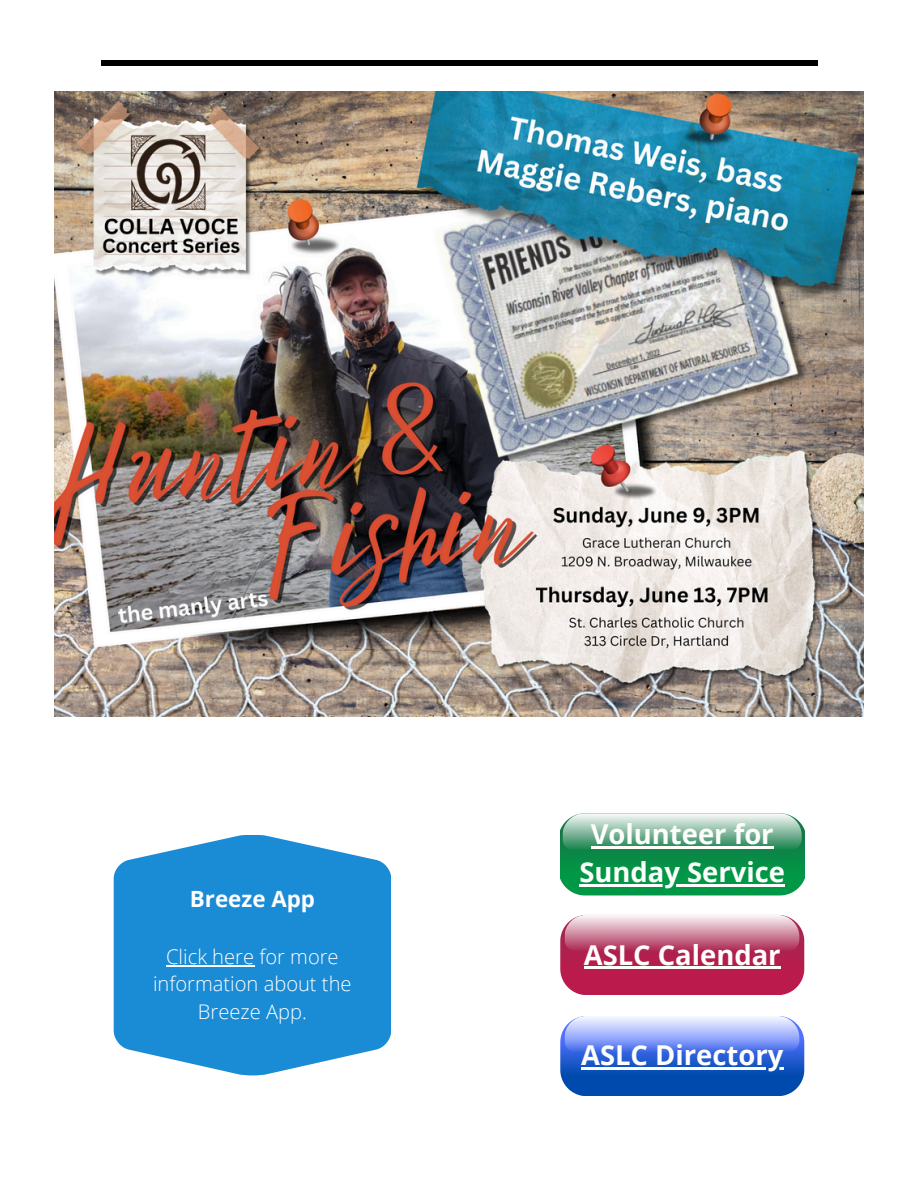
<style>
.page{position:relative;width:918px;height:1188px;background:#fff}
.page>*{position:absolute;margin:0;border:0;box-sizing:border-box;transform-origin:0 0}
.t1{font:700 27.45px "Open Sans";color:#fefefc}
.t2{font:700 22.35px "Open Sans";color:#fff}
.t3{font:300 20.1px/27.8px "Open Sans";color:#fff;text-align:center}
</style>
<div class="page">
<div style="left:101px;top:60px;width:717px;height:6px;background:#000"></div>
<img style="left:55px;top:92px;width:809px;height:624px">
<svg style="left:560px;top:915px;width:244px;height:80px;background:#c55679"></svg>
<svg style="left:560px;top:1016px;width:244px;height:80px;background:#5681d9"></svg>
<svg style="left:114px;top:835px;width:277px;height:240px;background:#3398d9"></svg>
<svg style="left:560px;top:813px;width:244px;height:82px;background:#46a874"></svg>
<hr style="left:591px;top:846px;width:183px;height:3px;background:#fefefc">
<hr style="left:580px;top:885px;width:205px;height:2px;background:#fefefc">
<hr style="left:584px;top:966px;width:197px;height:2px;background:#fefefc">
<hr style="left:581px;top:1067px;width:202px;height:3px;background:#fefefc">
<hr style="left:166px;top:965px;width:88px;height:2px;background:#fff">
<p class="t2" style="left:190px;top:884px;width:127px">Breeze App</p>
<h1 class="t3" style="left:153px;top:942px;width:200px">Click here for more information about the<br>Breeze App.</h1>
<h2 class="t1" style="left:591px;top:815px;width:184px">Volunteer for</h2>
<p class="t1" style="left:580px;top:853px;width:207px">Sunday Service</p>
<p class="t1" style="left:584px;top:936px;width:198px">ASLC Calendar</p>
<h1 class="t1" style="left:581px;top:1036px;width:204px">ASLC Directory</h1>
</div>
